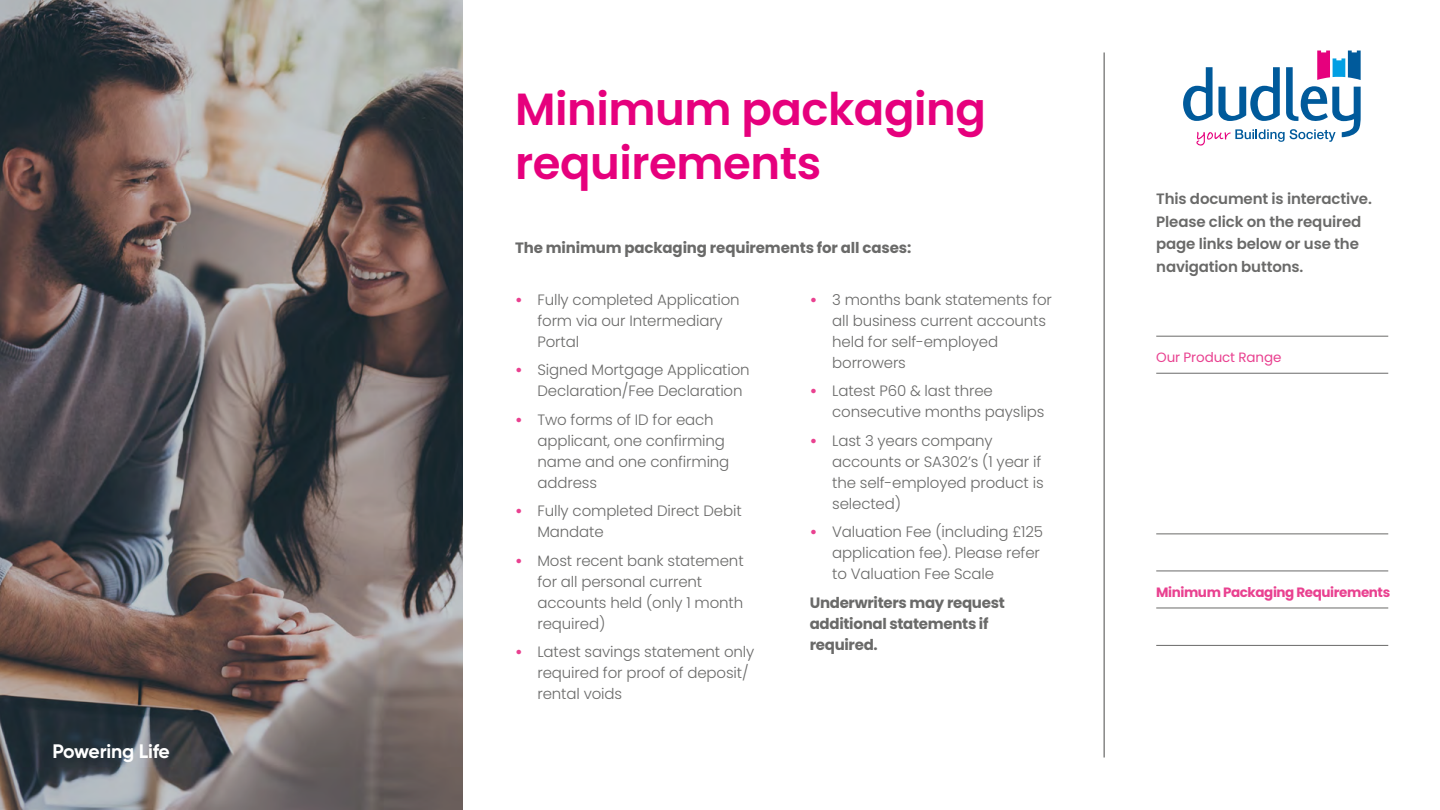
<style>
.page{position:relative;width:1440px;height:810px;background:#fff}
.page>*{position:absolute;margin:0;border:0;box-sizing:border-box;transform-origin:0 0}
.t1{font:600 45px/54px "Poppins";letter-spacing:-.01em;color:#e6007d}
.t2{font:700 19.5px "Gilroy";letter-spacing:-.01em;color:#fff}
.t3{font:300 15px/21px "Poppins";letter-spacing:-.01em;color:#6a6a69}
.t4{font:700 15px/21px "Poppins";letter-spacing:-.02em;color:#6a6a69}
.t5{font:600 15px/22.5px "Poppins";letter-spacing:-.01em;color:#6a6a69}
.t6{font:700 13.5px "Poppins";letter-spacing:-.03em;color:#e94190}
.t7{font:13.5px "Poppins";letter-spacing:-.01em;color:#e94190}
.s1{font-weight:700;color:#e94190}
</style>
<div class="page">
<svg style="left:0;top:0;width:463px;height:810px;background:#6e6665"></svg>
<hr style="left:1104px;top:52px;width:1px;height:706px;background:#4a4a49">
<svg style="left:1183px;top:51px;width:178px;height:95px"></svg>
<hr style="left:1156px;top:336px;width:232px;height:1px;background:#6a6a69">
<hr style="left:1156px;top:534px;width:232px;height:1px;background:#6a6a69">
<hr style="left:1156px;top:373px;width:232px;height:1px;background:#6a6a69">
<hr style="left:1156px;top:571px;width:232px;height:1px;background:#6a6a69">
<hr style="left:1156px;top:608px;width:232px;height:1px;background:#6a6a69">
<hr style="left:1156px;top:645px;width:232px;height:1px;background:#6a6a69">
<h2 class="t2" style="left:52px;top:738px;width:119px">Powering Life</h2>
<h1 class="t1" style="left:515px;top:82px;width:472px">Minimum packaging requirements</h1>
<p class="t4" style="left:515px;top:237px;width:398px">The minimum packaging requirements for all cases:</p>
<p class="t3" style="left:538px;top:289px;width:204px;text-indent:-22px"><span class="s1">•</span> Fully completed Application form via our Intermediary<br>Portal</p>
<p class="t3" style="left:538px;top:359px;width:214px;text-indent:-22px"><span class="s1">•</span> Signed Mortgage Application<br>Declaration/Fee Declaration</p>
<p class="t3" style="left:538px;top:409px;width:193px;text-indent:-22px"><span class="s1">•</span> Two forms of ID for each applicant, one confirming name and one confirming address</p>
<p class="t3" style="left:538px;top:500px;width:206px;text-indent:-22px"><span class="s1">•</span> Fully completed Direct Debit<br>Mandate</p>
<p class="t3" style="left:538px;top:550px;width:208px;text-indent:-22px"><span class="s1">•</span> Most recent bank statement for all personal current accounts held (only 1 month required)</p>
<p class="t3" style="left:538px;top:641px;width:218px;text-indent:-22px"><span class="s1">•</span> Latest savings statement only required for proof of deposit/ rental voids</p>
<p class="t3" style="left:832px;top:289px;width:221px;text-indent:-22px"><span class="s1">•</span> 3 months bank statements for all business current accounts held for self-employed borrowers</p>
<p class="t3" style="left:832px;top:380px;width:214px;text-indent:-22px"><span class="s1">•</span> Latest P60 &amp; last three consecutive months payslips</p>
<p class="t3" style="left:832px;top:430px;width:213px;text-indent:-22px"><span class="s1">•</span> Last 3 years company accounts or SA302’s (1 year if the self-employed product is selected)</p>
<p class="t3" style="left:832px;top:521px;width:212px;text-indent:-22px"><span class="s1">•</span> Valuation Fee (including £125 application fee). Please refer to Valuation Fee Scale</p>
<p class="t4" style="left:810px;top:592px;width:197px">Underwriters may request additional statements if required.</p>
<p class="t5" style="left:1156px;top:188px;width:217px">This document is interactive.<br>Please click on the required page links below or use the navigation buttons.</p>
<p class="t7" style="left:1156px;top:349px;width:127px">Our Product Range</p>
<p class="t6" style="left:1156px;top:584px;width:235px">Minimum Packaging Requirements</p>
</div>
